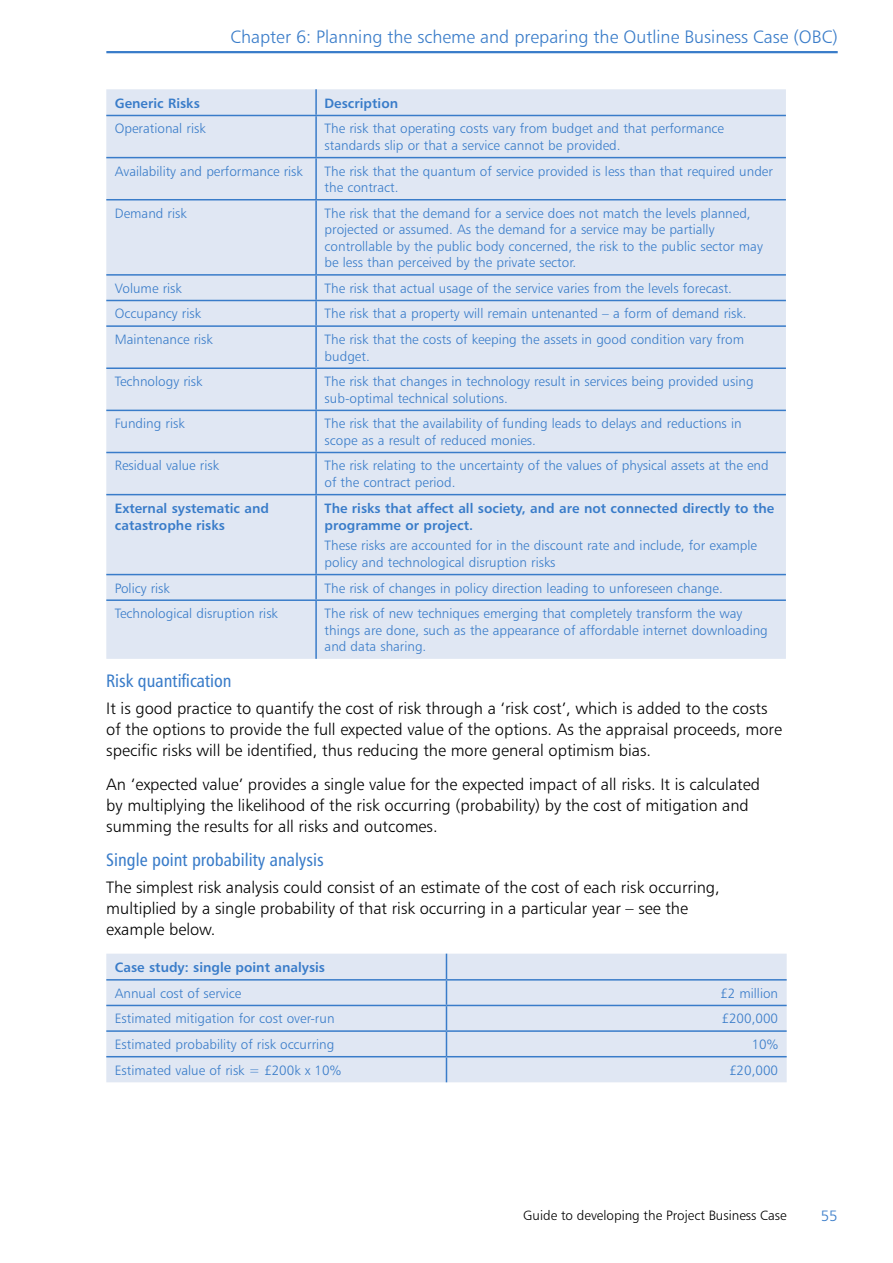
<style>
.page{position:relative;width:893px;height:1263px;background:#fff}
.page>*{position:absolute;margin:0;border:0;box-sizing:border-box;transform-origin:0 0}
.t1{font:18px "Humanist 777 BT Light B";color:#397cc9}
.Heading_4{font:18px "Humanist 777 BT Roman Condensed B";color:#397cc9}
.Body_Text{font:16.5px/21px "Humanist 777 BT Light B";color:#000}
.t2{font:15px "Humanist 777 BT Light B";color:#397cc9}
.Table_Text{font:13.5px/16.5px "Humanist 777 BT Light B";color:#397cc9}
.Table_Text-2{font:13.5px/16.5px "Humanist 777 BT Bold B";color:#397cc9}
.Column_Head_Bold_QR{font:13.5px "Humanist 777 BT Bold B";color:#397cc9}
.t3{font:13.5px "Humanist 777 BT Light B";color:#000}
</style>
<div class="page">
<hr style="left:106px;top:51px;width:732px;height:2px;background:#397cc9">
<div style="left:106px;top:89px;width:680px;height:570px;background:#e0e7f3"></div>
<hr style="left:315px;top:89px;width:2px;height:26px;background:#397cc9">
<hr style="left:106px;top:115px;width:210px;height:1px;background:#397cc9">
<hr style="left:316px;top:115px;width:470px;height:1px;background:#397cc9">
<hr style="left:315px;top:116px;width:2px;height:41px;background:#397cc9">
<hr style="left:106px;top:157px;width:210px;height:1px;background:#397cc9">
<hr style="left:316px;top:157px;width:470px;height:1px;background:#397cc9">
<hr style="left:315px;top:158px;width:2px;height:41px;background:#397cc9">
<hr style="left:106px;top:199px;width:210px;height:1px;background:#397cc9">
<hr style="left:316px;top:199px;width:470px;height:1px;background:#397cc9">
<hr style="left:315px;top:200px;width:2px;height:74px;background:#397cc9">
<hr style="left:106px;top:274px;width:210px;height:2px;background:#397cc9">
<hr style="left:316px;top:274px;width:470px;height:2px;background:#397cc9">
<hr style="left:315px;top:276px;width:2px;height:24px;background:#397cc9">
<hr style="left:106px;top:300px;width:210px;height:1px;background:#397cc9">
<hr style="left:316px;top:300px;width:470px;height:1px;background:#397cc9">
<hr style="left:315px;top:301px;width:2px;height:24px;background:#397cc9">
<hr style="left:106px;top:325px;width:210px;height:2px;background:#397cc9">
<hr style="left:316px;top:325px;width:470px;height:2px;background:#397cc9">
<hr style="left:315px;top:327px;width:2px;height:40px;background:#397cc9">
<hr style="left:106px;top:367px;width:210px;height:2px;background:#397cc9">
<hr style="left:316px;top:367px;width:470px;height:2px;background:#397cc9">
<hr style="left:315px;top:369px;width:2px;height:41px;background:#397cc9">
<hr style="left:106px;top:410px;width:210px;height:1px;background:#397cc9">
<hr style="left:316px;top:410px;width:470px;height:1px;background:#397cc9">
<hr style="left:315px;top:411px;width:2px;height:41px;background:#397cc9">
<hr style="left:106px;top:452px;width:210px;height:1px;background:#397cc9">
<hr style="left:316px;top:452px;width:470px;height:1px;background:#397cc9">
<hr style="left:315px;top:453px;width:2px;height:41px;background:#397cc9">
<hr style="left:106px;top:494px;width:210px;height:1px;background:#397cc9">
<hr style="left:316px;top:494px;width:470px;height:1px;background:#397cc9">
<hr style="left:315px;top:495px;width:2px;height:79px;background:#397cc9">
<hr style="left:106px;top:574px;width:210px;height:1px;background:#397cc9">
<hr style="left:316px;top:574px;width:470px;height:1px;background:#397cc9">
<hr style="left:315px;top:575px;width:2px;height:24px;background:#397cc9">
<hr style="left:106px;top:599px;width:210px;height:2px;background:#397cc9">
<hr style="left:316px;top:599px;width:470px;height:2px;background:#397cc9">
<hr style="left:315px;top:601px;width:2px;height:58px;background:#397cc9">
<svg style="left:106px;top:954px;width:681px;height:128px;background:#dce5f2"></svg>
<hr style="left:106px;top:979px;width:340px;height:1px;background:#397cc9">
<hr style="left:446px;top:979px;width:341px;height:1px;background:#397cc9">
<hr style="left:106px;top:1005px;width:340px;height:1px;background:#397cc9">
<hr style="left:446px;top:1005px;width:341px;height:1px;background:#397cc9">
<hr style="left:106px;top:1030px;width:340px;height:2px;background:#397cc9">
<hr style="left:446px;top:1030px;width:341px;height:2px;background:#397cc9">
<hr style="left:106px;top:1056px;width:340px;height:1px;background:#397cc9">
<hr style="left:446px;top:1056px;width:341px;height:1px;background:#397cc9">
<svg style="left:446px;top:954px;width:1px;height:128px"></svg>
<h1 class="t1" style="left:231px;top:25px;width:609px">Chapter 6: Planning the scheme and preparing the Outline Business Case (OBC)</h1>
<p class="Column_Head_Bold_QR" style="left:115px;top:95px;width:87px">Generic Risks</p>
<p class="Column_Head_Bold_QR" style="left:325px;top:95px;width:75px">Description</p>
<p class="Table_Text" style="left:115px;top:120px;width:92px">Operational risk</p>
<p class="Table_Text" style="left:325px;top:120px;width:401px">The risk that operating costs vary from budget and that performance standards slip or that a service cannot be provided.</p>
<p class="Table_Text" style="left:115px;top:162px;width:190px">Availability and performance risk</p>
<p class="Table_Text" style="left:325px;top:162px;width:450px">The risk that the quantum of service provided is less than that required under the contract.</p>
<p class="Table_Text" style="left:115px;top:205px;width:73px">Demand risk</p>
<p class="Table_Text" style="left:325px;top:205px;width:440px">The risk that the demand for a service does not match the levels planned, projected or assumed. As the demand for a service may be partially controllable by the public body concerned, the risk to the public sector may be less than perceived by the private sector.</p>
<p class="Table_Text" style="left:115px;top:280px;width:68px">Volume risk</p>
<p class="Table_Text" style="left:325px;top:280px;width:409px">The risk that actual usage of the service varies from the levels forecast.</p>
<p class="Table_Text" style="left:115px;top:305px;width:88px">Occupancy risk</p>
<p class="Table_Text" style="left:325px;top:305px;width:423px">The risk that a property will remain untenanted – a form of demand risk.</p>
<p class="Table_Text" style="left:115px;top:331px;width:99px">Maintenance risk</p>
<p class="Table_Text" style="left:325px;top:331px;width:421px">The risk that the costs of keeping the assets in good condition vary from budget.</p>
<p class="Table_Text" style="left:115px;top:373px;width:89px">Technology risk</p>
<p class="Table_Text" style="left:325px;top:373px;width:430px">The risk that changes in technology result in services being provided using sub-optimal technical solutions.</p>
<p class="Table_Text" style="left:115px;top:415px;width:71px">Funding risk</p>
<p class="Table_Text" style="left:325px;top:415px;width:418px">The risk that the availability of funding leads to delays and reductions in scope as a result of reduced monies.</p>
<p class="Table_Text" style="left:115px;top:457px;width:106px">Residual value risk</p>
<p class="Table_Text" style="left:325px;top:457px;width:446px">The risk relating to the uncertainty of the values of physical assets at the end of the contract period.</p>
<p class="Table_Text-2" style="left:115px;top:500px;width:156px">External systematic and catastrophe risks</p>
<p class="Table_Text-2" style="left:325px;top:500px;width:451px">The risks that affect all society, and are not connected directly to the programme or project.</p>
<p class="Table_Text" style="left:325px;top:537px;width:434px">These risks are accounted for in the discount rate and include, for example policy and technological disruption risks</p>
<p class="Table_Text" style="left:115px;top:579px;width:57px">Policy risk</p>
<p class="Table_Text" style="left:325px;top:579px;width:400px">The risk of changes in policy direction leading to unforeseen change.</p>
<p class="Table_Text" style="left:115px;top:605px;width:165px">Technological disruption risk</p>
<p class="Table_Text" style="left:325px;top:605px;width:445px">The risk of new techniques emerging that completely transform the way things are done, such as the appearance of affordable internet downloading and data sharing.</p>
<p class="Heading_4" style="left:106px;top:669px;width:127px">Risk quantification</p>
<p class="Body_Text" style="left:106px;top:697px;width:677px">It is good practice to quantify the cost of risk through a ‘risk cost’, which is added to the costs of the options to provide the full expected value of the options. As the appraisal proceeds, more specific risks will be identified, thus reducing the more general optimism bias.</p>
<p class="Body_Text" style="left:106px;top:773px;width:655px">An ‘expected value’ provides a single value for the expected impact of all risks. It is calculated by multiplying the likelihood of the risk occurring (probability) by the cost of mitigation and summing the results for all risks and outcomes.</p>
<p class="Heading_4" style="left:106px;top:848px;width:219px">Single point probability analysis</p>
<p class="Body_Text" style="left:106px;top:876px;width:615px">The simplest risk analysis could consist of an estimate of the cost of each risk occurring, multiplied by a single probability of that risk occurring in a particular year – see the example below.</p>
<p class="Column_Head_Bold_QR" style="left:115px;top:959px;width:212px">Case study: single point analysis</p>
<p class="Table_Text" style="left:115px;top:985px;width:128px">Annual cost of service</p>
<p class="Table_Text" style="left:720px;top:985px;width:59px">£2 million</p>
<p class="Table_Text" style="left:115px;top:1010px;width:221px">Estimated mitigation for cost over-run</p>
<p class="Table_Text" style="left:721px;top:1010px;width:58px">£200,000</p>
<p class="Table_Text" style="left:115px;top:1036px;width:221px">Estimated probability of risk occurring</p>
<p class="Table_Text" style="left:752px;top:1036px;width:28px">10%</p>
<p class="Table_Text" style="left:115px;top:1061px;width:228px">Estimated value of risk = £200k x 10%</p>
<p class="Table_Text" style="left:729px;top:1061px;width:51px">£20,000</p>
<p class="t3" style="left:523px;top:1207px;width:265px">Guide to developing the Project Business Case</p>
<p class="t2" style="left:821px;top:1206px;width:18px">55</p>
</div>
